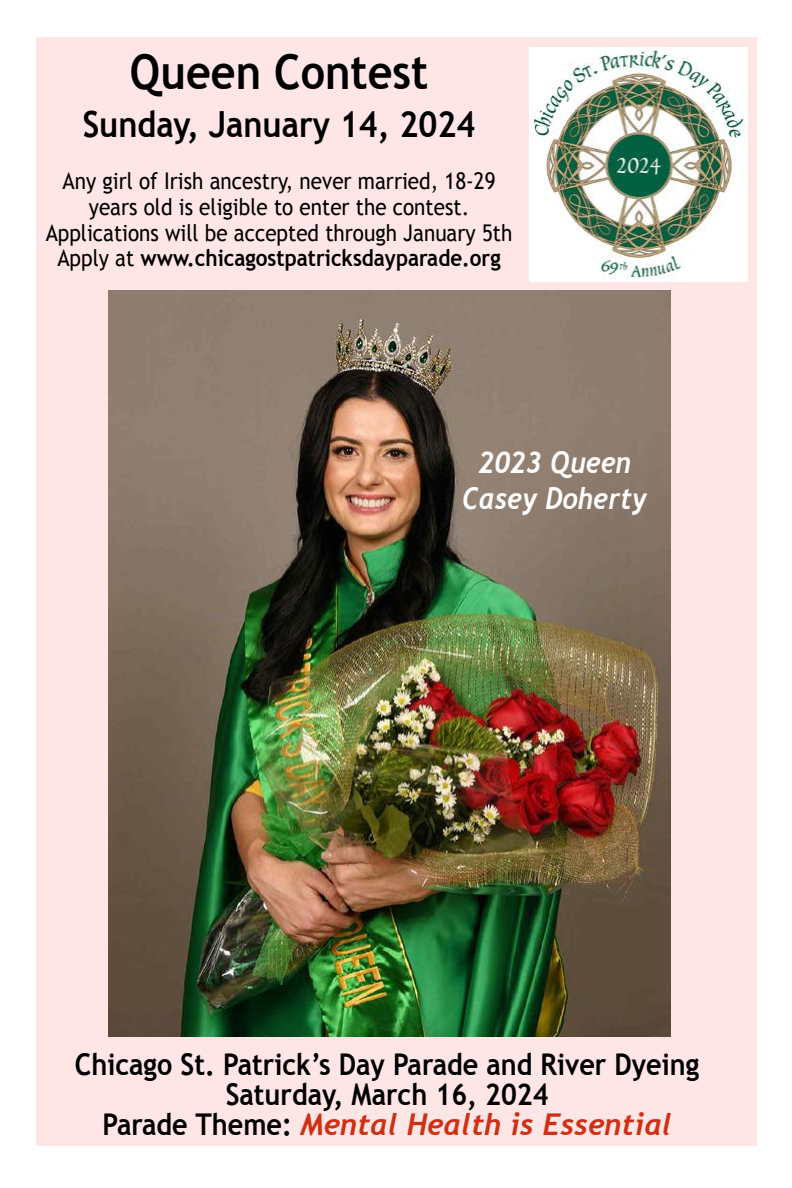
<style>
.page{position:relative;width:792px;height:1188px;background:#fff}
.page>*{position:absolute;margin:0;border:0;box-sizing:border-box;transform-origin:0 0}
.t1{font:700 48px "Trebuchet MS";color:#000;scale:.9 1}
.t2{font:700 36px "Trebuchet MS";color:#000;scale:.9 1}
.t3{font:700 30px/30px "Trebuchet MS";color:#000;text-align:center;scale:.9 1}
.t4{font:italic 700 30px "Trebuchet";color:#cf3014}
.t5{font:italic 700 30px/36px "Trebuchet";color:#fff;text-align:center;scale:.9 1}
.t6{font:23px/25.5px "Trebuchet MS";color:#000;text-align:center;scale:.9 1}
.s1{font-weight:700}
.s2{font-family:"Trebuchet MS";font-style:normal;color:#000}
</style>
<div class="page">
<div style="left:36px;top:37px;width:720px;height:1108px;background:#fee6e6"></div>
<img style="left:530px;top:47px;width:217px;height:235px">
<img style="left:108px;top:290px;width:563px;height:746px">
<h1 class="t1" style="left:130px;top:42px;width:333px">Queen Contest</h1>
<h2 class="t2" style="left:83px;top:102px;width:438px">Sunday, January 14, 2024</h2>
<p class="t6" style="left:46px;top:169px;width:520px">Any girl of Irish ancestry, never married, 18-29 years old is eligible to enter the contest.<br>Applications will be accepted through January 5th Apply at <span class="s1">www.chicagostpatricksdayparade.org</span></p>
<h3 class="t5" style="left:462px;top:445px;width:207px">2023 Queen<br>Casey Doherty</h3>
<h3 class="t3" style="left:75px;top:1050px;width:695px">Chicago St. Patrick’s Day Parade and River Dyeing<br>Saturday, March 16, 2024</h3>
<h3 class="t4" style="left:102px;top:1106px;width:571px"><span class="s2">Parade Theme:</span> Mental Health is Essential</h3>
</div>
